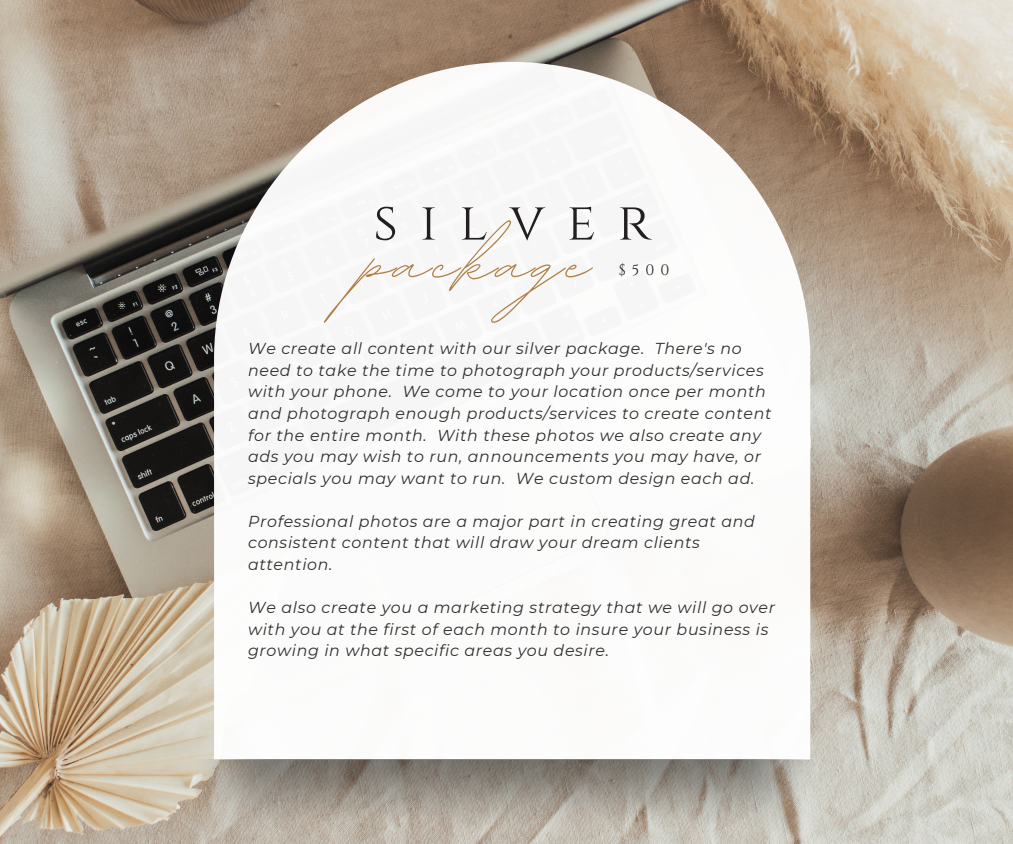
<style>
.page{position:relative;width:1013px;height:844px;background:#fff}
.page>*{position:absolute;margin:0;border:0;box-sizing:border-box;transform-origin:0 0}
.t1{font:111.88px "BD Script";letter-spacing:.035em;color:#b08047}
.t2{font:53.5px "Cinzel";letter-spacing:.405em;color:#231f20}
.t3{font:italic 15.88px/21.5px "Montserrat";letter-spacing:.04em;color:#2e2e2e}
.t4{font:15px "Cinzel";color:#231f20}
</style>
<div class="page">
<img style="left:0;top:0;width:1012px;height:844px">
<svg style="left:214px;top:62px;width:596px;height:697px"></svg>
<img style="left:149px;top:759px;width:690px;height:82px">
<p class="t2" style="left:373px;top:188px;width:279px">SILVER</p>
<p class="t1" style="left:363px;top:189px;width:228px">package</p>
<p class="t4" style="left:618px;top:261px;width:52px">$500</p>
<p class="t3" style="left:248px;top:338px;width:525px">We create all content with our silver package. There's no need to take the time to photograph your products/services with your phone. We come to your location once per month and photograph enough products/services to create content for the entire month. With these photos we also create any ads you may wish to run, announcements you may have, or specials you may want to run. We custom design each ad.</p>
<p class="t3" style="left:248px;top:510px;width:508px">Professional photos are a major part in creating great and consistent content that will draw your dream clients attention.</p>
<p class="t3" style="left:248px;top:596px;width:528px">We also create you a marketing strategy that we will go over with you at the first of each month to insure your business is growing in what specific areas you desire.</p>
</div>
